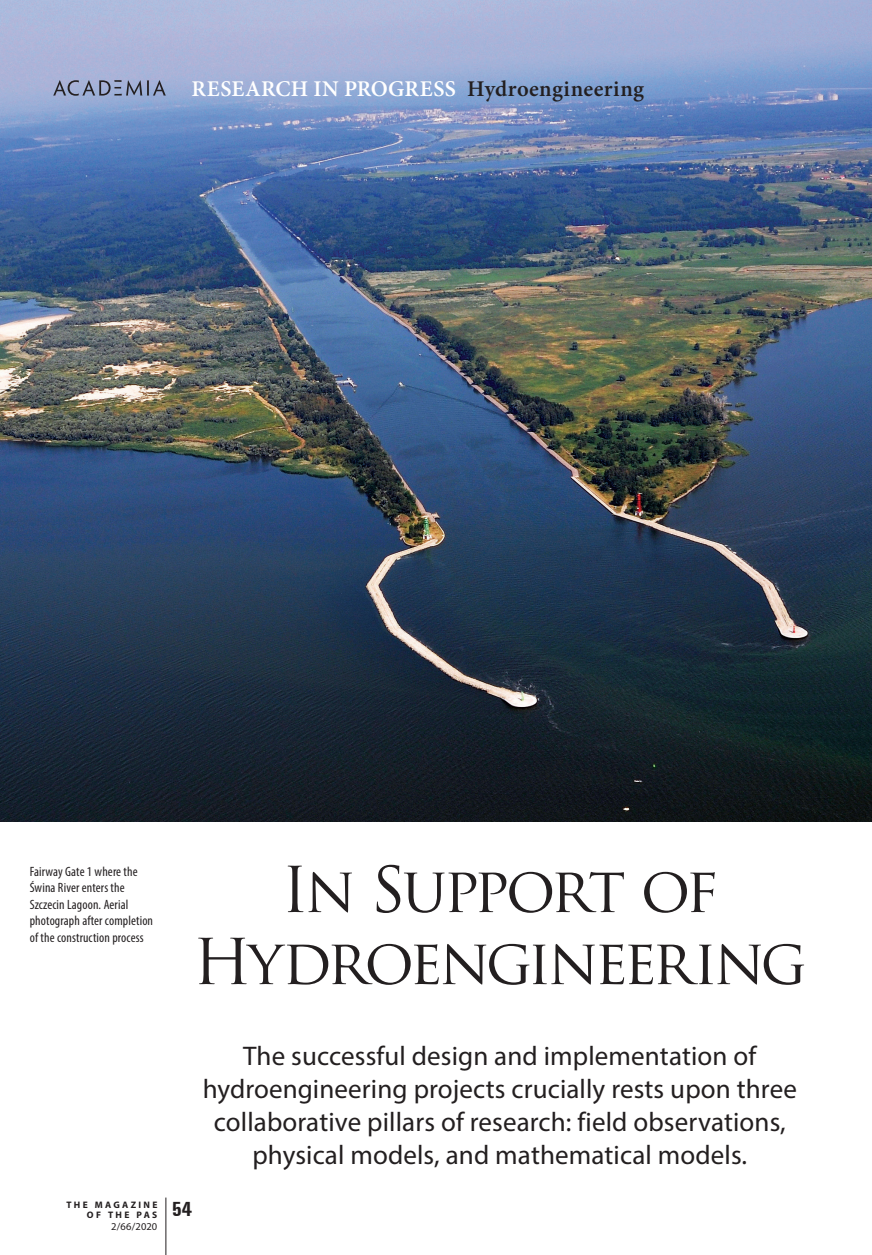
<style>
.page{position:relative;width:872px;height:1255px;background:#fff}
.page>*{position:absolute;margin:0;border:0;box-sizing:border-box;transform-origin:0 0}
.t1{font:61.5px/72px "Trajan Pro";letter-spacing:-.065em;color:#231f20;text-align:center}
.t2{font:27px/33px "Myriad Pro";letter-spacing:.005em;color:#231f20;text-align:center}
.t3{font:600 22.5px "Minion Pro";letter-spacing:.015em;color:#fff}
.t4{font:700 condensed 21px "Unitus TEE";color:#231f20}
.t5{font:condensed 13.5px/16.5px "Myriad Pro";letter-spacing:.01em;color:#231f20}
.t6{font:10.5px "Myriad Pro";color:#231f20}
.t7{font:700 9.45px/10.5px "Myriad Pro";letter-spacing:.245em;color:#231f20;text-align:right}
.s1{color:#231f20}
</style>
<div class="page">
<img style="left:0;top:0;width:872px;height:821px">
<hr style="left:166px;top:1197px;width:1px;height:57px;background:#231f20">
<svg style="left:53px;top:80px;width:113px;height:16px;background:#838dab"></svg>
<p class="t3" style="left:191px;top:73px;width:454px">RESEARCH IN PROGRESS <span class="s1">Hydroengineering</span></p>
<p class="t5" style="left:30px;top:863px;width:125px">Fairway Gate 1 where the<br>Świna River enters the<br>Szczecin Lagoon. Aerial photograph after completion of the construction process</p>
<h1 class="t1" style="left:193px;top:853px;width:616px">In Support of<br>Hydroengineering</h1>
<p class="t7" style="left:67px;top:1198px;width:92px">THE MAGAZINE<br>OF THE PAS</p>
<p class="t6" style="left:111px;top:1220px;width:48px">2/66/2020</p>
<p class="t4" style="left:172px;top:1196px;width:21px">54</p>
<p class="t2" style="left:203px;top:1038px;width:595px">The successful design and implementation of hydroengineering projects crucially rests upon three collaborative pillars of research: field observations, physical models, and mathematical models.</p>
</div>
